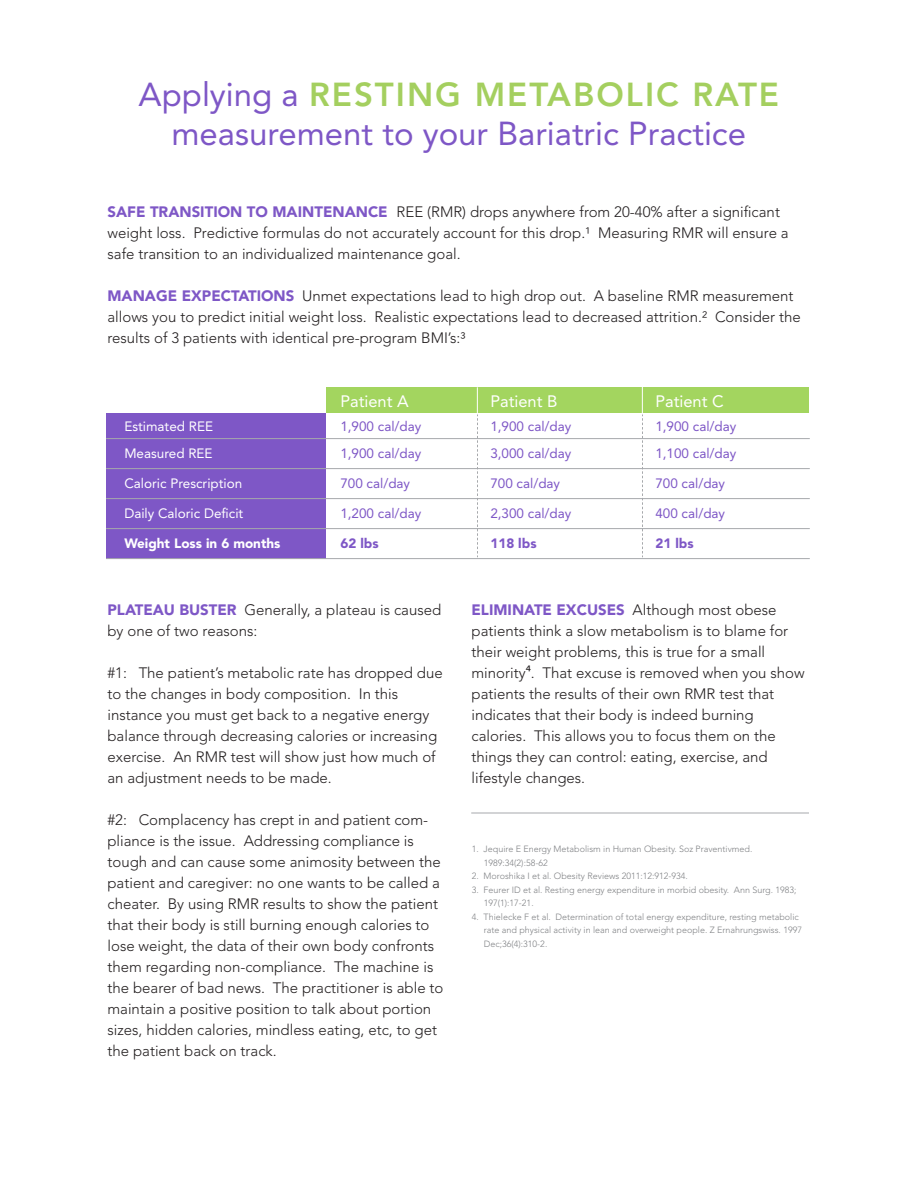
<style>
.page{position:relative;width:918px;height:1188px;background:#fff}
.page>*{position:absolute;margin:0;border:0;box-sizing:border-box;transform-origin:0 0}
.t1{font:33px/39px "Avenir LT Std";color:#7e57c6;text-align:center}
.t2{font:16.5px "Avenir LT Std";color:#fff}
.t3{font:300 15px/21px "Avenir LT Std";color:#231f20}
.t4{font:13.5px/27px "Avenir LT Std";color:#7e57c6}
.t5{font:13.5px/27px "Avenir LT Std";color:#fff}
.t6{font:900 13.5px "Avenir LT Std";color:#fff}
.t7{font:900 13.5px "Avenir LT Std";color:#7e57c6}
.t8{font:300 9px/13.5px "Avenir LT Std";color:#808285}
.s1{font-weight:800;color:#a4cf5f}
.s2{font-weight:900;color:#7e57c6}
.s3{font-family:"Myriad Pro";font-weight:400}
</style>
<div class="page">
<div style="left:107px;top:413px;width:219px;height:146px;background:#7e57c6"></div>
<div style="left:326px;top:388px;width:482px;height:25px;background:#a3d55f"></div>
<hr style="left:107px;top:438px;width:702px;height:1px;background:#a7a9ac">
<hr style="left:107px;top:468px;width:702px;height:1px;background:#a7a9ac">
<hr style="left:107px;top:498px;width:702px;height:1px;background:#a7a9ac">
<hr style="left:107px;top:528px;width:702px;height:1px;background:#a7a9ac">
<hr style="left:107px;top:558px;width:702px;height:1px;background:#a7a9ac">
<hr style="left:472px;top:813px;width:337px;height:1px;background:#a7a9ac">
<svg style="left:477px;top:387px;width:1px;height:170px"></svg>
<svg style="left:642px;top:387px;width:1px;height:170px"></svg>
<h1 class="t1" style="left:138px;top:78px;width:642px">Applying a <span class="s1">RESTING METABOLIC RATE </span>measurement to your Bariatric Practice</h1>
<p class="t3" style="left:107px;top:203px;width:683px"><span class="s2">SAFE TRANSITION TO MAINTENANCE</span> REE (RMR) drops anywhere from 20-40% after a significant weight loss. Predictive formulas do not accurately account for this drop.¹ Measuring RMR will ensure a safe transition to an individualized maintenance goal.</p>
<p class="t3" style="left:107px;top:287px;width:695px"><span class="s2">MANAGE EXPECTATIONS</span> Unmet expectations lead to high drop out. A baseline RMR measurement allows you to predict initial weight loss. Realistic expectations lead to decreased attrition.² Consider the results of 3 patients with identical pre-program BMI’s:³</p>
<p class="t5" style="left:124px;top:414px;width:90px">Estimated REE<br>Measured REE</p>
<p class="t5" style="left:124px;top:471px;width:120px">Caloric Prescription</p>
<p class="t5" style="left:124px;top:501px;width:121px">Daily Caloric Deficit</p>
<p class="t6" style="left:124px;top:535px;width:158px">Weight Loss in 6 months</p>
<p class="t2" style="left:340px;top:394px;width:70px">Patient A</p>
<p class="t2" style="left:490px;top:394px;width:69px">Patient B</p>
<p class="t2" style="left:655px;top:394px;width:70px">Patient C</p>
<p class="t4" style="left:340px;top:414px;width:83px">1,900 cal/day<br>1,900 cal/day</p>
<p class="t4" style="left:340px;top:471px;width:71px">700 cal/day</p>
<p class="t4" style="left:340px;top:501px;width:83px">1,200 cal/day</p>
<p class="t7" style="left:340px;top:535px;width:40px">62 lbs</p>
<p class="t4" style="left:490px;top:414px;width:83px">1,900 cal/day<br>3,000 cal/day</p>
<p class="t4" style="left:490px;top:471px;width:71px">700 cal/day</p>
<p class="t4" style="left:490px;top:501px;width:83px">2,300 cal/day</p>
<p class="t7" style="left:490px;top:535px;width:48px">118 lbs</p>
<p class="t4" style="left:655px;top:414px;width:83px">1,900 cal/day<br>1,100 cal/day</p>
<p class="t4" style="left:655px;top:471px;width:71px">700 cal/day</p>
<p class="t4" style="left:655px;top:501px;width:71px">400 cal/day</p>
<p class="t7" style="left:655px;top:535px;width:40px">21 lbs</p>
<p class="t3" style="left:107px;top:601px;width:335px"><span class="s2">PLATEAU BUSTER</span> Generally, a plateau is caused by one of two reasons:</p>
<p class="t3" style="left:107px;top:664px;width:337px">#1: The patient’s metabolic rate has dropped due to the changes in body composition. In this instance you must get back to a negative energy balance through decreasing calories or increasing exercise. An RMR test will show just how much of an adjustment needs to be made.</p>
<p class="t3" style="left:107px;top:811px;width:338px">#2: Complacency has crept in and patient com&shy;pliance is the issue. Addressing compliance is tough and can cause some animosity between the patient and caregiver: no one wants to be called a cheater. By using RMR results to show the patient that their body is still burning enough calories to lose weight, the data of their own body confronts them regarding non-compliance. The machine is the bearer of bad news. The practitioner is able to maintain a positive position to talk about portion sizes, hidden calories, mindless eating, etc, to get the patient back on track.</p>
<p class="t3" style="left:472px;top:601px;width:335px"><span class="s2">ELIMINATE EXCUSES</span> Although most obese patients think a slow metabolism is to blame for their weight problems, this is true for a small minority<span class="s3">4</span>. That excuse is removed when you show patients the results of their own RMR test that indicates that their body is indeed burning calories. This allows you to focus them on the things they can control: eating, exercise, and lifestyle changes.</p>
<p class="t8" style="left:484px;top:843px;width:270px;text-indent:-12px">1. Jequire E Energy Metabolism in Human Obesity. Soz Praventivmed.<br>1989:34(2):58-62</p>
<p class="t8" style="left:472px;top:870px;width:217px">2. Moroshika I et al. Obesity Reviews 2011:12:912-934.</p>
<p class="t8" style="left:484px;top:884px;width:314px;text-indent:-12px">3. Feurer ID et al. Resting energy expenditure in morbid obesity. Ann Surg. 1983;<br>197(1):17-21.</p>
<p class="t8" style="left:484px;top:911px;width:320px;text-indent:-12px">4. Thielecke F et al. Determination of total energy expenditure, resting metabolic rate and physical activity in lean and overweight people. Z Ernahrungswiss. 1997<br>Dec;36(4):310-2.</p>
</div>
